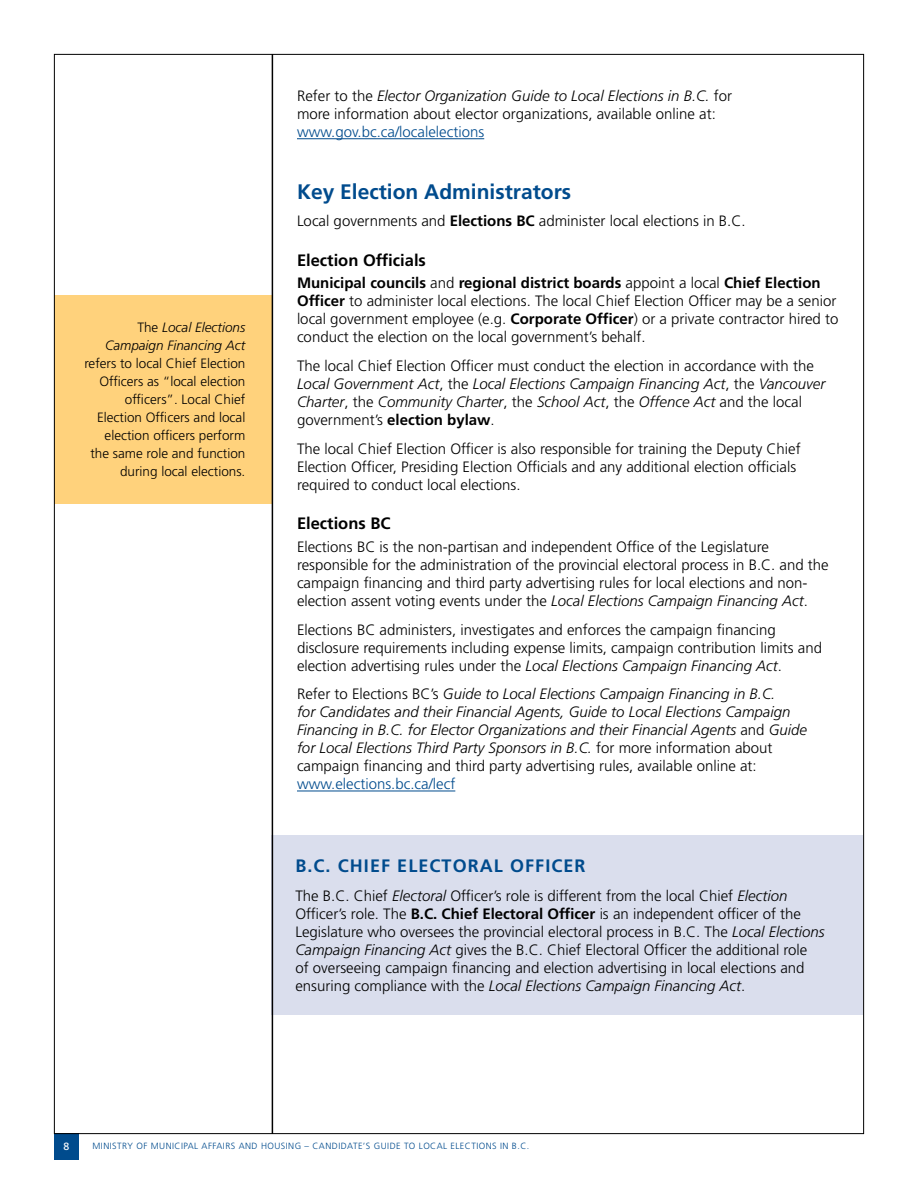
<style>
.page{position:relative;width:918px;height:1188px;background:#fff}
.page>*{position:absolute;margin:0;border:0;box-sizing:border-box;transform-origin:0 0}
.t1{font:700 21px "Frutiger LT Std";color:#004b8d}
.t2{font:700 18px "Frutiger LT Std";letter-spacing:.06em;color:#004b8d}
.t3{font:700 16.5px "Frutiger LT Std";color:#000}
.t4{font:300 15px/18px "Frutiger LT Std";color:#000}
.t5{font:italic 300 15px/18px "Frutiger LT Std";color:#000}
.t6{font:300 15px "Frutiger LT Std";color:#004b8d}
.t7{font:300 13.5px/18px "Frutiger LT Std";color:#000;text-align:right}
.t8{font:italic 300 13.5px/18px "Frutiger LT Std";color:#000;text-align:right}
.t9{font:10.5px "Frutiger LT Std";color:#fff}
.t10{font:300 9px "Frutiger LT Std";letter-spacing:.05em;color:#004b8d}
.s1{font-style:normal}
.s2{font-style:italic}
.s3{font-weight:700}
</style>
<div class="page">
<div style="left:54px;top:1133px;width:25px;height:27px;background:#004b8d"></div>
<hr style="left:297px;top:138px;width:187px;height:1px;background:#004b8d">
<hr style="left:297px;top:791px;width:158px;height:1px;background:#004b8d">
<div style="left:54px;top:295px;width:218px;height:208px;background:#ffd27c"></div>
<div style="left:272px;top:835px;width:591px;height:180px;background:#dadeed"></div>
<hr style="left:272px;top:54px;width:1px;height:1080px;background:#000">
<p class="t8" style="left:105px;top:319px;width:142px"><span class="s1">The</span> Local Elections<br>Campaign Financing Act</p>
<p class="t7" style="left:84px;top:355px;width:163px">refers to local Chief Election<br>Officers as “local election officers”. Local Chief<br>Election Officers and local election officers perform the same role and function during local elections.</p>
<p class="t4" style="left:297px;top:87px;width:437px">Refer to the <span class="s2">Elector Organization Guide to Local Elections in B.C.</span> for more information about elector organizations, available online at:</p>
<p class="t6" style="left:297px;top:124px;width:189px">www.gov.bc.ca/localelections</p>
<h1 class="t1" style="left:297px;top:179px;width:276px">Key Election Administrators</h1>
<p class="t4" style="left:297px;top:212px;width:450px">Local governments and <span class="s3">Elections BC</span> administer local elections in B.C.</p>
<p class="t3" style="left:297px;top:250px;width:130px">Election Officials</p>
<p class="t4" style="left:297px;top:274px;width:543px"><span class="s3">Municipal councils</span> and <span class="s3">regional district boards</span> appoint a local <span class="s3">Chief Election Officer</span> to administer local elections. The local Chief Election Officer may be a senior local government employee (e.g. <span class="s3">Corporate Officer</span>) or a private contractor hired to conduct the election on the local government’s behalf.</p>
<p class="t4" style="left:297px;top:357px;width:530px">The local Chief Election Officer must conduct the election in accordance with the <span class="s2">Local Government Act</span>, the <span class="s2">Local Elections Campaign Financing Act</span>, the <span class="s2">Vancouver Charter</span>, the <span class="s2">Community Charter</span>, the <span class="s2">School Act</span>, the <span class="s2">Offence Act</span> and the local government’s <span class="s3">election bylaw</span>.</p>
<p class="t4" style="left:297px;top:440px;width:505px">The local Chief Election Officer is also responsible for training the Deputy Chief<br>Election Officer, Presiding Election Officials and any additional election officials required to conduct local elections.</p>
<p class="t3" style="left:297px;top:514px;width:95px">Elections BC</p>
<p class="t4" style="left:297px;top:538px;width:533px">Elections BC is the non-partisan and independent Office of the Legislature responsible for the administration of the provincial electoral process in B.C. and the campaign financing and third party advertising rules for local elections and non&shy;election assent voting events under the <span class="s2">Local Elections Campaign Financing Act</span>.</p>
<p class="t4" style="left:297px;top:621px;width:527px">Elections BC administers, investigates and enforces the campaign financing disclosure requirements including expense limits, campaign contribution limits and election advertising rules under the <span class="s2">Local Elections Campaign Financing Act</span>.</p>
<p class="t5" style="left:297px;top:685px;width:512px"><span class="s1">Refer to Elections BC’s</span> Guide to Local Elections Campaign Financing in B.C.<br>for Candidates and their Financial Agents, Guide to Local Elections Campaign Financing in B.C. for Elector Organizations and their Financial Agents <span class="s1">and</span> Guide for Local Elections Third Party Sponsors in B.C. <span class="s1">for more information about campaign financing and third party advertising rules, available online at:</span></p>
<p class="t6" style="left:297px;top:776px;width:160px">www.elections.bc.ca/lecf</p>
<p class="t2" style="left:295px;top:855px;width:292px">B.C. CHIEF ELECTORAL OFFICER</p>
<p class="t4" style="left:295px;top:887px;width:531px">The B.C. Chief <span class="s2">Electoral</span> Officer’s role is different from the local Chief <span class="s2">Election </span>Officer’s role. The <span class="s3">B.C. Chief Electoral Officer</span> is an independent officer of the Legislature who oversees the provincial electoral process in B.C. The <span class="s2">Local Elections Campaign Financing Act</span> gives the B.C. Chief Electoral Officer the additional role<br>of overseeing campaign financing and election advertising in local elections and ensuring compliance with the <span class="s2">Local Elections Campaign Financing Act</span>.</p>
<p class="t9" style="left:63px;top:1140px;width:7px">8</p>
<p class="t10" style="left:92px;top:1141px;width:438px">MINISTRY OF MUNICIPAL AFFAIRS AND HOUSING – CANDIDATE’S GUIDE TO LOCAL ELECTIONS IN B.C.</p>
</div>
